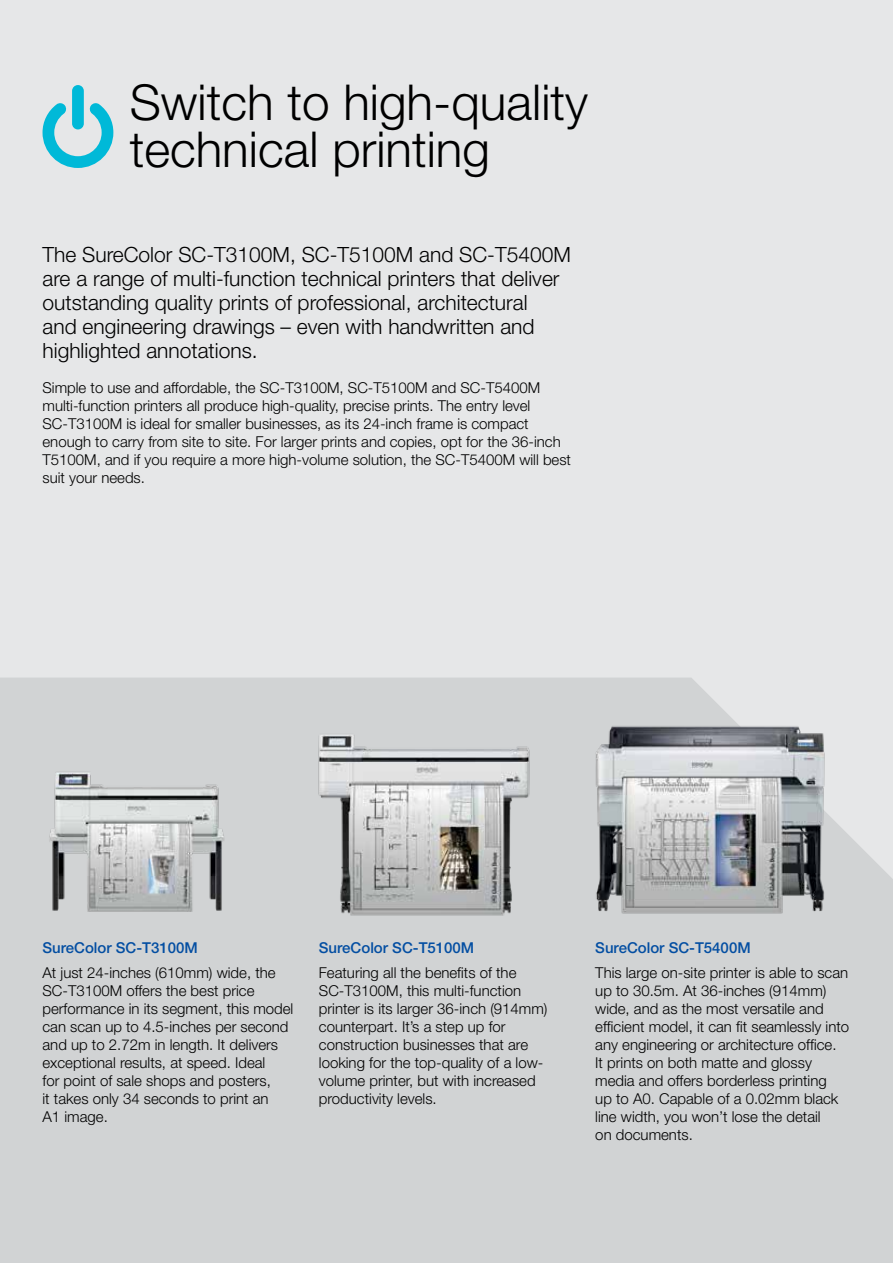
<style>
.page{position:relative;width:893px;height:1263px;background:#e6e7e8}
.page>*{position:absolute;margin:0;border:0;box-sizing:border-box;transform-origin:0 0}
.t1{font:300 49.5px/46.5px "Helvetica Neue LT Pro";color:#000}
.t2{font:300 21px/24px "Helvetica Neue LT Pro";color:#000}
.t3{font:300 15px/18px "Helvetica Neue LT Pro";color:#000}
.t4{font:500 15px "Helvetica Neue LT Pro";color:#034ea2}
</style>
<div class="page">
<div style="left:0;top:678px;width:893px;height:585px;background:#d1d3d4"></div>
<img style="left:22px;top:738px;width:231px;height:199px">
<img style="left:296px;top:711px;width:255px;height:219px">
<img style="left:585px;top:692px;width:255px;height:245px">
<svg style="left:43px;top:85px;width:70px;height:83px"></svg>
<h1 class="t1" style="left:130px;top:78px;width:460px">Switch to high-quality technical printing</h1>
<p class="t2" style="left:43px;top:242px;width:530px">The SureColor SC-T3100M, SC-T5100M and SC-T5400M are a range of multi-function technical printers that deliver outstanding quality prints of professional, architectural<br>and engineering drawings – even with handwritten and highlighted annotations.</p>
<p class="t3" style="left:43px;top:378px;width:530px">Simple to use and affordable, the SC-T3100M, SC-T5100M and SC-T5400M multi-function printers all produce high-quality, precise prints. The entry level SC-T3100M is ideal for smaller businesses, as its 24-inch frame is compact enough to carry from site to site. For larger prints and copies, opt for the 36-inch T5100M, and if you require a more high-volume solution, the SC-T5400M will best suit your needs.</p>
<p class="t4" style="left:43px;top:939px;width:157px">SureColor SC-T3100M</p>
<p class="t3" style="left:43px;top:963px;width:252px">At just 24-inches (610mm) wide, the<br>SC-T3100M offers the best price performance in its segment, this model can scan up to 4.5-inches per second and up to 2.72m in length. It delivers exceptional results, at speed. Ideal<br>for point of sale shops and posters,<br>it takes only 34 seconds to print an<br>A1 image.</p>
<p class="t4" style="left:319px;top:939px;width:157px">SureColor SC-T5100M</p>
<p class="t3" style="left:319px;top:963px;width:230px">Featuring all the benefits of the<br>SC-T3100M, this multi-function printer is its larger 36-inch (914mm) counterpart. It’s a step up for construction businesses that are looking for the top-quality of a low&shy;volume printer, but with increased productivity levels.</p>
<p class="t4" style="left:595px;top:939px;width:157px">SureColor SC-T5400M</p>
<p class="t3" style="left:595px;top:963px;width:255px">This large on-site printer is able to scan up to 30.5m. At 36-inches (914mm) wide, and as the most versatile and efficient model, it can fit seamlessly into any engineering or architecture office.<br>It prints on both matte and glossy media and offers borderless printing<br>up to A0. Capable of a 0.02mm black line width, you won’t lose the detail<br>on documents.</p>
</div>
